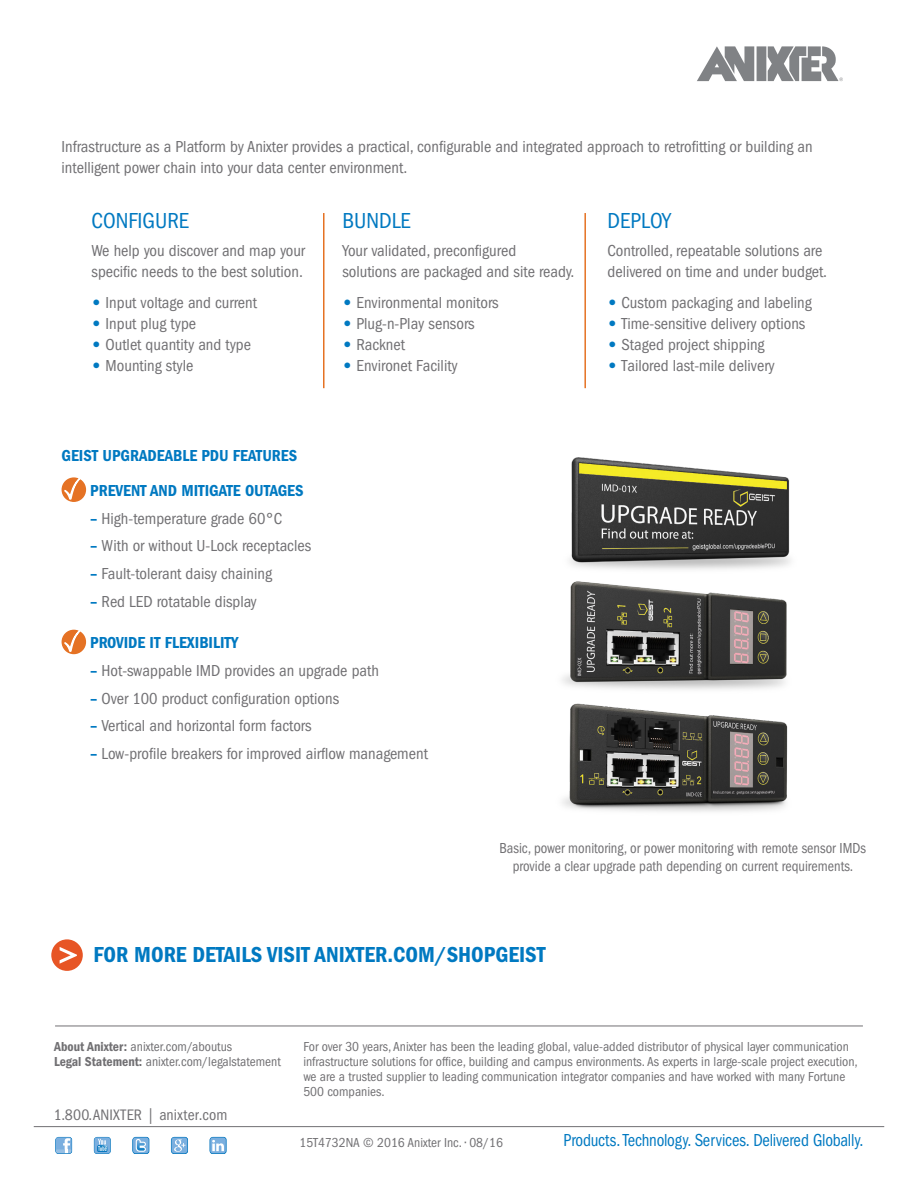
<style>
.page{position:relative;width:918px;height:1188px;background:#fff}
.page>*{position:absolute;margin:0;border:0;box-sizing:border-box;transform-origin:0 0}
.t1{font:22.5px "ITC Franklin Gothic Std Dm Cd";color:#0079c1}
.t2{font:condensed 22.5px "ITC Franklin Gothic Std";color:#0079c1}
.t3{font:condensed 18px "ITC Franklin Gothic Std";color:#0079c1;scale:.93 1}
.t4{font:condensed 16.5px/21px "ITC Franklin Gothic Std";color:#717073}
.t5{font:16.5px/34.5px "ITC Franklin Gothic Std Dm Cd";color:#0079c1}
.t6{font:condensed 15.75px "ITC Franklin Gothic Std";letter-spacing:.01em;color:#717073}
.t7{font:condensed 15px/18px "ITC Franklin Gothic Std";color:#717073;text-align:center;scale:.95 1}
.t8{font:condensed 13.5px/15px "ITC Franklin Gothic Std";color:#717073}
.s1{font-family:"ITC Franklin Gothic Std Hvy";font-stretch:normal;color:#0079c1}
.s2{font-family:"ITC Franklin Gothic Std Dm Cd";font-stretch:normal;color:#0079c1}
.s3{font-family:"ITC Franklin Gothic Std Dm Cd";font-stretch:normal}
</style>
<div class="page">
<div style="left:62px;top:478px;width:23px;height:23px;background:#e57224;border-radius:50%"></div>
<div style="left:62px;top:477px;width:24px;height:25px;border:2px solid #e57224;border-radius:50%"></div>
<svg style="left:64px;top:477px;width:18px;height:24px"></svg>
<div style="left:62px;top:630px;width:23px;height:23px;background:#e57224;border-radius:50%"></div>
<div style="left:62px;top:630px;width:24px;height:24px;border:2px solid #e57224;border-radius:50%"></div>
<svg style="left:64px;top:629px;width:18px;height:24px"></svg>
<img style="left:569px;top:457px;width:222px;height:113px">
<img style="left:562px;top:581px;width:225px;height:109px">
<img style="left:562px;top:703px;width:226px;height:109px">
<hr style="left:323px;top:213px;width:2px;height:175px;background:#e57224">
<hr style="left:584px;top:213px;width:2px;height:175px;background:#e57224">
<div style="left:51px;top:939px;width:32px;height:32px;background:#e75525;border-radius:50%"></div>
<svg style="left:60px;top:947px;width:17px;height:17px"></svg>
<div style="left:757px;top:46px;width:9px;height:35px;background:#808285"></div>
<svg style="left:697px;top:46px;width:57px;height:35px"></svg>
<svg style="left:768px;top:46px;width:75px;height:35px"></svg>
<hr style="left:34px;top:1126px;width:850px;height:1px;background:#717073">
<svg style="left:55px;top:1137px;width:17px;height:17px"></svg>
<svg style="left:132px;top:1137px;width:18px;height:17px"></svg>
<svg style="left:94px;top:1137px;width:17px;height:17px"></svg>
<svg style="left:171px;top:1137px;width:17px;height:17px"></svg>
<svg style="left:209px;top:1137px;width:18px;height:17px"></svg>
<hr style="left:55px;top:1026px;width:808px;height:1px;background:#717073">
<p class="t4" style="left:62px;top:136px;width:753px">Infrastructure as a Platform by Anixter provides a practical, configurable and integrated approach to retrofitting or building an intelligent power chain into your data center environment.</p>
<h1 class="t2" style="left:92px;top:208px;width:99px">CONFIGURE</h1>
<p class="t4" style="left:92px;top:240px;width:215px">We help you discover and map your specific needs to the best solution.</p>
<p class="t4" style="left:92px;top:292px;width:167px"><span class="s1">•</span> Input voltage and current</p>
<p class="t4" style="left:92px;top:313px;width:106px"><span class="s1">•</span> Input plug type</p>
<p class="t4" style="left:92px;top:334px;width:161px"><span class="s1">•</span> Outlet quantity and type</p>
<p class="t4" style="left:92px;top:355px;width:103px"><span class="s1">•</span> Mounting style</p>
<h1 class="t2" style="left:342px;top:208px;width:70px">BUNDLE</h1>
<p class="t4" style="left:342px;top:240px;width:234px">Your validated, preconfigured solutions are packaged and site ready.</p>
<p class="t4" style="left:342px;top:292px;width:158px"><span class="s1">•</span> Environmental monitors</p>
<p class="t4" style="left:342px;top:313px;width:134px"><span class="s1">•</span> Plug-n-Play sensors</p>
<p class="t4" style="left:342px;top:334px;width:64px"><span class="s1">•</span> Racknet</p>
<p class="t4" style="left:342px;top:355px;width:117px"><span class="s1">•</span> Environet Facility</p>
<p class="t5" style="left:90px;top:439px;width:215px;text-indent:-29px">GEIST UPGRADEABLE PDU FEATURES<br>PREVENT AND MITIGATE OUTAGES</p>
<p class="t4" style="left:90px;top:508px;width:194px"><span class="s2">–</span> High-temperature grade 60°C</p>
<p class="t4" style="left:90px;top:536px;width:223px"><span class="s2">–</span> With or without U-Lock receptacles</p>
<p class="t4" style="left:90px;top:563px;width:184px"><span class="s2">–</span> Fault-tolerant daisy chaining</p>
<p class="t4" style="left:90px;top:591px;width:168px"><span class="s2">–</span> Red LED rotatable display</p>
<p class="t5" style="left:90px;top:626px;width:150px">PROVIDE IT FLEXIBILITY</p>
<p class="t4" style="left:90px;top:660px;width:290px"><span class="s2">–</span> Hot-swappable IMD provides an upgrade path</p>
<p class="t4" style="left:90px;top:688px;width:251px"><span class="s2">–</span> Over 100 product configuration options</p>
<p class="t4" style="left:90px;top:716px;width:223px"><span class="s2">–</span> Vertical and horizontal form factors</p>
<p class="t4" style="left:90px;top:743px;width:339px"><span class="s2">–</span> Low-profile breakers for improved airflow management</p>
<h1 class="t2" style="left:607px;top:208px;width:65px">DEPLOY</h1>
<p class="t4" style="left:607px;top:240px;width:221px">Controlled, repeatable solutions are delivered on time and under budget.</p>
<p class="t4" style="left:607px;top:292px;width:206px"><span class="s1">•</span> Custom packaging and labeling</p>
<p class="t4" style="left:607px;top:313px;width:199px"><span class="s1">•</span> Time-sensitive delivery options</p>
<p class="t4" style="left:607px;top:334px;width:159px"><span class="s1">•</span> Staged project shipping</p>
<p class="t4" style="left:607px;top:355px;width:169px"><span class="s1">•</span> Tailored last-mile delivery</p>
<p class="t7" style="left:499px;top:839px;width:387px">Basic, power monitoring, or power monitoring with remote sensor IMDs provide a clear upgrade path depending on current requirements.</p>
<h1 class="t1" style="left:94px;top:942px;width:454px">FOR MORE DETAILS VISIT ANIXTER.COM/SHOPGEIST</h1>
<p class="t8" style="left:54px;top:1039px;width:228px"><span class="s3">About Anixter:</span> anixter.com/aboutus<br><span class="s3">Legal Statement:</span> anixter.com/legalstatement</p>
<p class="t8" style="left:303px;top:1039px;width:556px">For over 30 years, Anixter has been the leading global, value-added distributor of physical layer communication infrastructure solutions for office, building and campus environments. As experts in large-scale project execution, we are a trusted supplier to leading communication integrator companies and have worked with many Fortune 500 companies.</p>
<p class="t6" style="left:54px;top:1106px;width:175px">1.800.ANIXTER | anixter.com</p>
<p class="t8" style="left:299px;top:1135px;width:205px">15T4732NA © 2016 Anixter Inc. • 08/16</p>
<p class="t3" style="left:563px;top:1130px;width:324px">Products. Technology. Services. Delivered Globally.</p>
</div>
